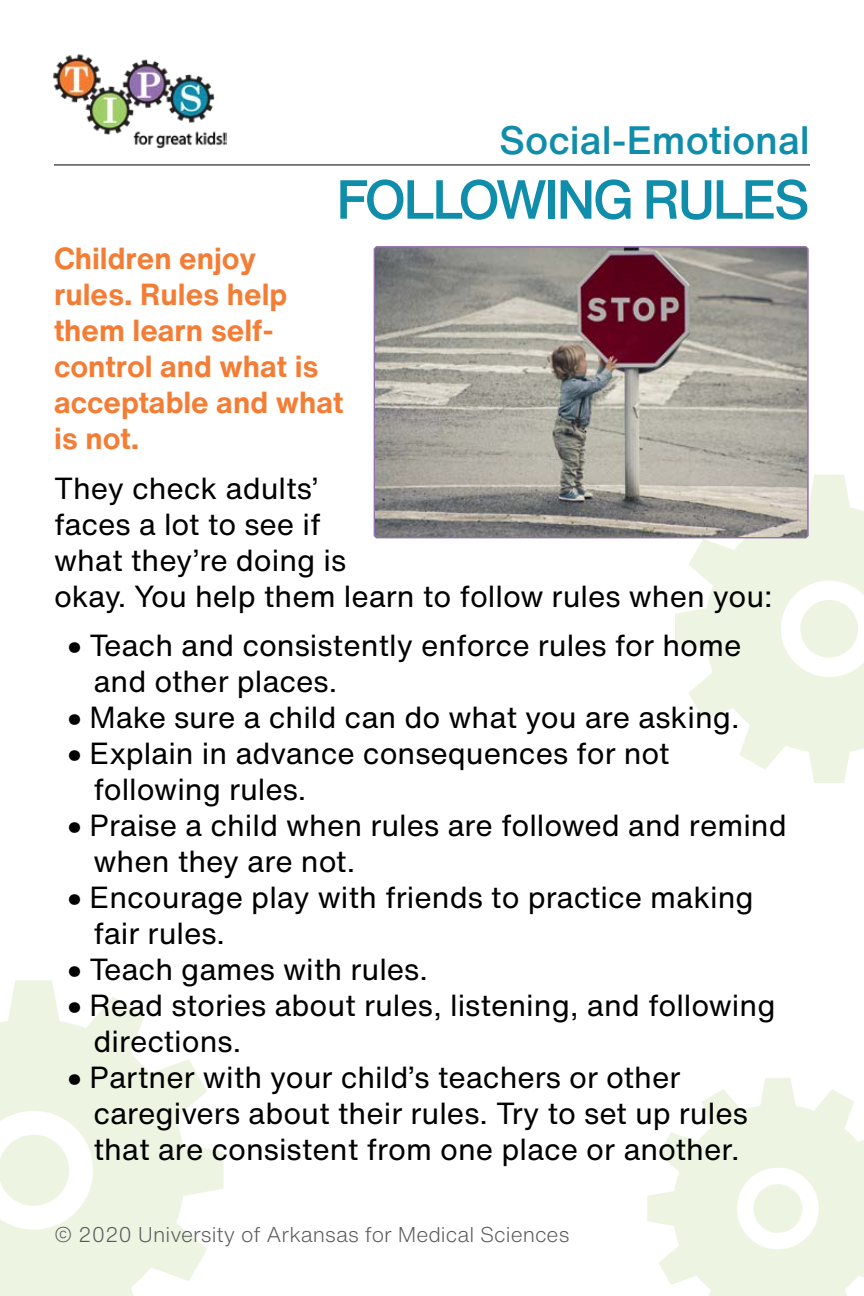
<style>
.page{position:relative;width:864px;height:1296px;background:#fff}
.page>*{position:absolute;margin:0;border:0;box-sizing:border-box;transform-origin:0 0}
.t1{font:500 54px "Helvetica Now Text";letter-spacing:-.05em;color:#108dab}
.t2{font:500 39px "Helvetica Now Text";color:#108dab}
.t3{font:30px/36px "Helvetica Now Text";color:#000}
.t4{font:700 30px/36px "Helvetica Now Text";color:#f37d35}
.t5{font:300 21px "Helvetica Now Text";color:#58595b}
.s1{font-weight:800}
</style>
<div class="page">
<img style="left:53px;top:54px;width:174px;height:95px">
<hr style="left:54px;top:164px;width:756px;height:1px;background:#000">
<svg style="left:0;top:980px;width:224px;height:316px;fill:#edf5e2"></svg>
<svg style="left:675px;top:475px;width:189px;height:308px;fill:#edf5e2"></svg>
<svg style="left:647px;top:1078px;width:217px;height:218px;fill:#edf5e2"></svg>
<svg style="left:374px;top:247px;width:434px;height:291px;background:#9e9494"></svg>
<h2 class="t2" style="left:499px;top:111px;width:312px">Social-Emotional</h2>
<h1 class="t1" style="left:336px;top:159px;width:475px">FOLLOWING RULES</h1>
<p class="t4" style="left:54px;top:240px;width:291px">Children enjoy<br>rules. Rules help them learn self&shy;control and what is acceptable and what is not.</p>
<p class="t3" style="left:54px;top:469px;width:720px">They check adults’<br>faces a lot to see if<br>what they’re doing is<br>okay. You help them learn to follow rules when you:</p>
<p class="t3" style="left:93px;top:627px;width:650px;text-indent:-26px"><span class="s1">•</span> Teach and consistently enforce rules for home and other places.</p>
<p class="t3" style="left:68px;top:699px;width:673px"><span class="s1">•</span> Make sure a child can do what you are asking.</p>
<p class="t3" style="left:93px;top:735px;width:578px;text-indent:-26px"><span class="s1">•</span> Explain in advance consequences for not following rules.</p>
<p class="t3" style="left:93px;top:807px;width:695px;text-indent:-26px"><span class="s1">•</span> Praise a child when rules are followed and remind when they are not.</p>
<p class="t3" style="left:93px;top:879px;width:662px;text-indent:-26px"><span class="s1">•</span> Encourage play with friends to practice making fair rules.</p>
<p class="t3" style="left:68px;top:951px;width:362px"><span class="s1">•</span> Teach games with rules.</p>
<p class="t3" style="left:93px;top:987px;width:684px;text-indent:-26px"><span class="s1">•</span> Read stories about rules, listening, and following directions.</p>
<p class="t3" style="left:93px;top:1059px;width:656px;text-indent:-26px"><span class="s1">•</span> Partner with your child’s teachers or other caregivers about their rules. Try to set up rules that are consistent from one place or another.</p>
<p class="t5" style="left:54px;top:1219px;width:517px">© 2020 University of Arkansas for Medical Sciences</p>
</div>
